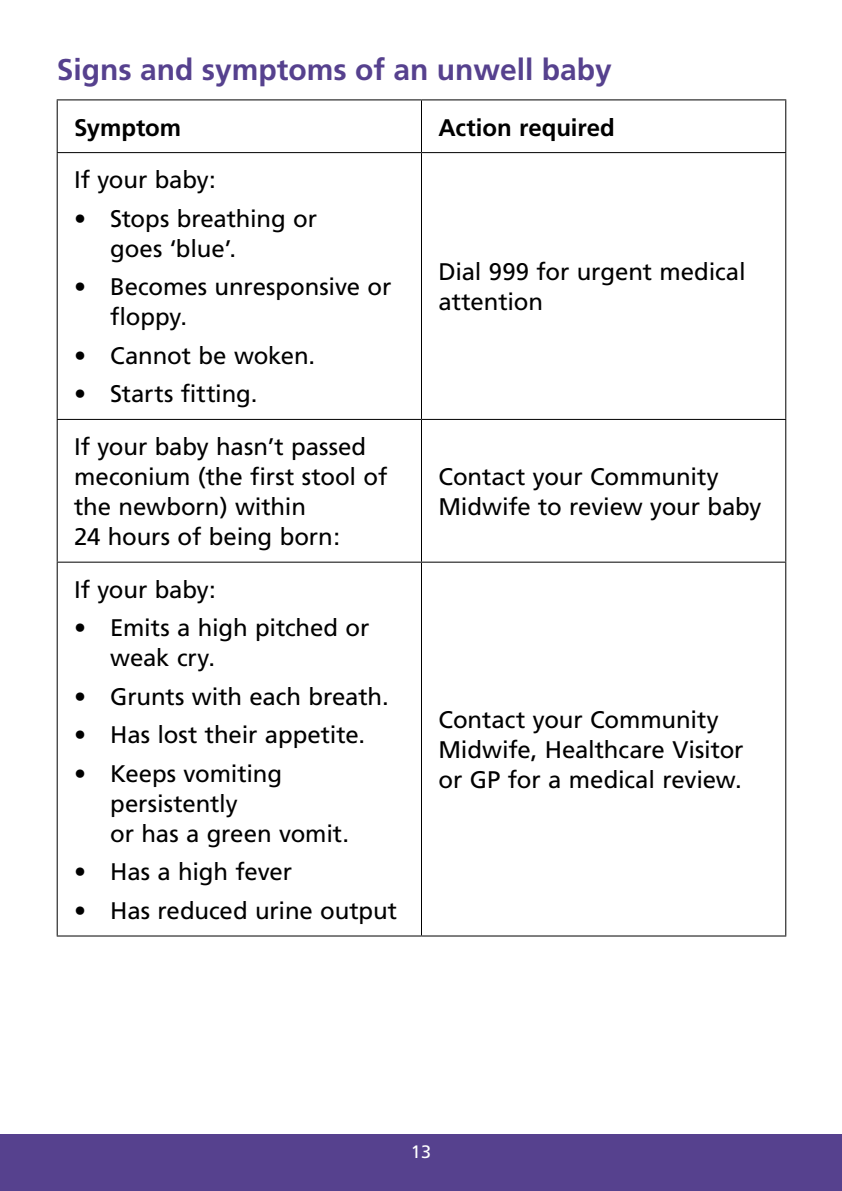
<style>
.page{position:relative;width:842px;height:1191px;background:#fff}
.page>*{position:absolute;margin:0;border:0;box-sizing:border-box;transform-origin:0 0}
.t1{font:700 30px "Frutiger";color:#56418e}
.t2{font:24px/30px "Frutiger";letter-spacing:-.005em;color:#000}
.t3{font:700 24px "Frutiger";letter-spacing:-.005em;color:#000}
.t4{font:18px "Frutiger";color:#fff}
</style>
<div class="page">
<div style="left:0;top:1134px;width:842px;height:57px;background:#56418e"></div>
<hr style="left:57px;top:99px;width:364px;height:1px;background:#000">
<hr style="left:57px;top:100px;width:1px;height:52px;background:#000">
<hr style="left:421px;top:99px;width:365px;height:1px;background:#000">
<hr style="left:421px;top:100px;width:1px;height:52px;background:#000">
<hr style="left:785px;top:100px;width:1px;height:52px;background:#000">
<hr style="left:57px;top:152px;width:364px;height:1px;background:#000">
<hr style="left:57px;top:153px;width:1px;height:266px;background:#000">
<hr style="left:421px;top:152px;width:365px;height:1px;background:#000">
<hr style="left:421px;top:153px;width:1px;height:266px;background:#000">
<hr style="left:785px;top:153px;width:1px;height:266px;background:#000">
<hr style="left:57px;top:419px;width:364px;height:1px;background:#000">
<hr style="left:57px;top:420px;width:1px;height:141px;background:#000">
<hr style="left:421px;top:419px;width:365px;height:1px;background:#000">
<hr style="left:421px;top:420px;width:1px;height:141px;background:#000">
<hr style="left:785px;top:420px;width:1px;height:141px;background:#000">
<hr style="left:57px;top:561px;width:364px;height:1px;background:#000">
<hr style="left:57px;top:562px;width:1px;height:373px;background:#000">
<hr style="left:421px;top:561px;width:365px;height:1px;background:#000">
<hr style="left:421px;top:562px;width:1px;height:373px;background:#000">
<hr style="left:785px;top:562px;width:1px;height:373px;background:#000">
<hr style="left:57px;top:935px;width:364px;height:1px;background:#000">
<hr style="left:421px;top:935px;width:365px;height:1px;background:#000">
<p class="t1" style="left:57px;top:52px;width:557px">Signs and symptoms of an unwell baby</p>
<p class="t3" style="left:74px;top:113px;width:108px">Symptom</p>
<p class="t3" style="left:438px;top:113px;width:178px">Action required</p>
<p class="t2" style="left:74px;top:165px;width:143px">If your baby:</p>
<p class="t2" style="left:110px;top:203px;width:208px;text-indent:-36px">• Stops breathing or goes ‘blue’.</p>
<p class="t2" style="left:110px;top:272px;width:283px;text-indent:-36px">• Becomes unresponsive or floppy.</p>
<p class="t2" style="left:74px;top:340px;width:243px">• Cannot be woken.</p>
<p class="t2" style="left:74px;top:379px;width:185px">• Starts fitting.</p>
<p class="t2" style="left:438px;top:257px;width:309px">Dial 999 for urgent medical attention</p>
<p class="t2" style="left:74px;top:431px;width:315px">If your baby hasn’t passed meconium (the first stool of the newborn) within<br>24 hours of being born:</p>
<p class="t2" style="left:74px;top:574px;width:143px">If your baby:</p>
<p class="t2" style="left:110px;top:613px;width:261px;text-indent:-36px">• Emits a high pitched or weak cry.</p>
<p class="t2" style="left:74px;top:681px;width:316px">• Grunts with each breath.</p>
<p class="t2" style="left:74px;top:720px;width:292px">• Has lost their appetite.</p>
<p class="t2" style="left:110px;top:758px;width:240px;text-indent:-36px">• Keeps vomiting persistently<br>or has a green vomit.</p>
<p class="t2" style="left:74px;top:856px;width:219px">• Has a high fever</p>
<p class="t2" style="left:74px;top:895px;width:325px">• Has reduced urine output</p>
<p class="t2" style="left:438px;top:461px;width:325px">Contact your Community<br>Midwife to review your baby</p>
<p class="t2" style="left:438px;top:704px;width:307px">Contact your Community<br>Midwife, Healthcare Visitor or GP for a medical review.</p>
<p class="t4" style="left:411px;top:1141px;width:22px">13</p>
</div>
